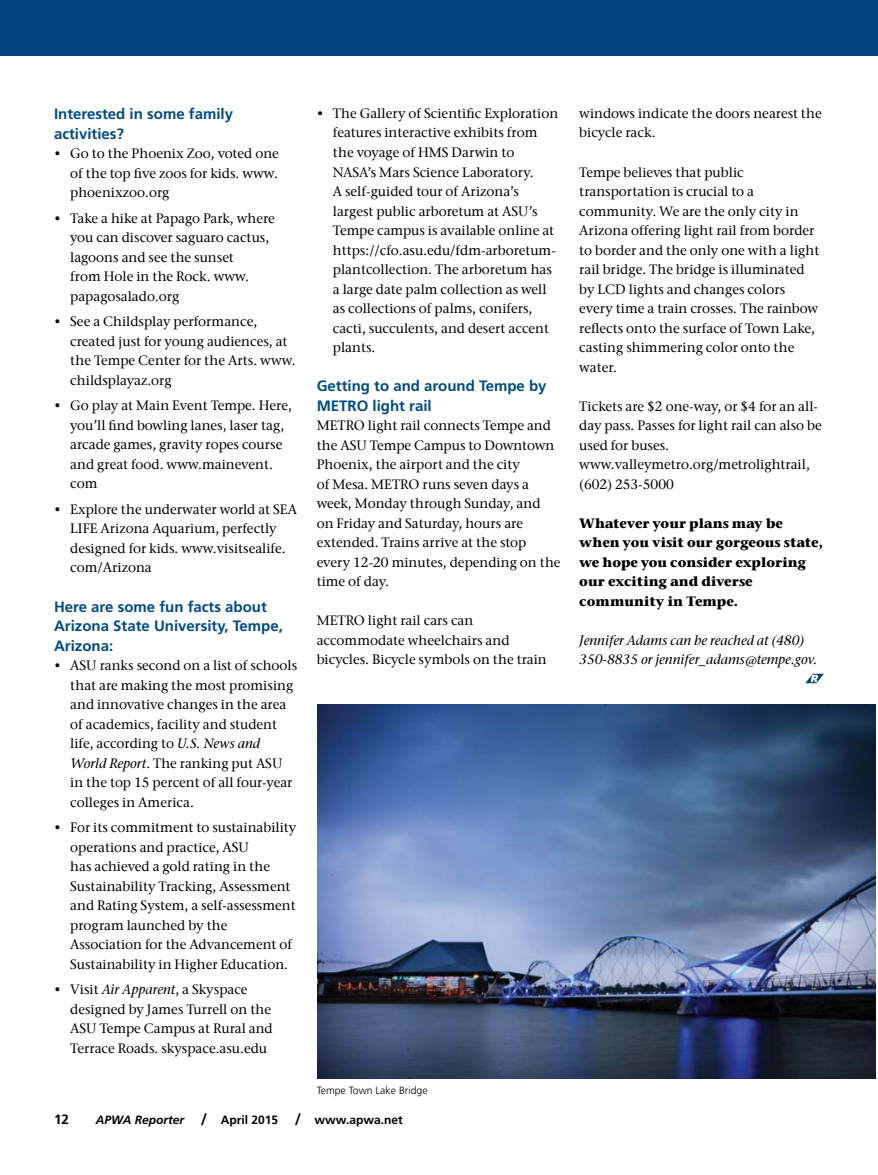
<style>
.page{position:relative;width:878px;height:1175px;background:#fff}
.page>*{position:absolute;margin:0;border:0;box-sizing:border-box;transform-origin:0 0}
.subhead_blue_10pt_20{font:700 15px/19.5px "Frutiger LT";color:#004b85}
.bullet_points_space{font:500 13.5px/19.5px "ITC Stone Serif Com";color:#000}
.t1{font:700 13.5px/19.5px "ITC Stone Serif Com";color:#000}
.t2{font:italic 500 13.5px/19.5px "ITC Stone Serif Com";color:#000}
.t3{font:700 13.5px "Frutiger LT";color:#000}
.t4{font:700 12px "Frutiger LT";color:#000}
.photo_caption_2013_1{font:300 10.5px "Frutiger LT";color:#000}
.s1{font-style:italic}
.s2{font-size:16.5px}
</style>
<div class="page">
<img style="left:317px;top:705px;width:558px;height:373px">
<div style="left:0;top:0;width:878px;height:55px;background:#00447c"></div>
<svg style="left:805px;top:673px;width:19px;height:10px"></svg>
<p class="subhead_blue_10pt_20" style="left:54px;top:104px;width:180px">Interested in some family activities?</p>
<p class="bullet_points_space" style="left:70px;top:144px;width:210px;text-align:justify;text-indent:-16px">• Go to the Phoenix Zoo, voted one of the top five zoos for kids. www. phoenixzoo.org</p>
<p class="bullet_points_space" style="left:70px;top:208px;width:206px;text-indent:-16px">• Take a hike at Papago Park, where you can discover saguaro cactus, lagoons and see the sunset<br>from Hole in the Rock. www. papagosalado.org</p>
<p class="bullet_points_space" style="left:70px;top:312px;width:227px;text-indent:-16px">• See a Childsplay performance, created just for young audiences, at the Tempe Center for the Arts. www. childsplayaz.org</p>
<p class="bullet_points_space" style="left:70px;top:396px;width:223px;text-indent:-16px">• Go play at Main Event Tempe. Here, you’ll find bowling lanes, laser tag, arcade games, gravity ropes course and great food. www.mainevent. com</p>
<p class="bullet_points_space" style="left:70px;top:499px;width:228px;text-indent:-16px">• Explore the underwater world at SEA<br>LIFE Arizona Aquarium, perfectly designed for kids. www.visitsealife. com/Arizona</p>
<p class="subhead_blue_10pt_20" style="left:54px;top:596px;width:230px">Here are some fun facts about<br>Arizona State University, Tempe,<br>Arizona:</p>
<p class="bullet_points_space" style="left:70px;top:655px;width:228px;text-indent:-16px">• ASU ranks second on a list of schools that are making the most promising and innovative changes in the area of academics, facility and student life, according to <span class="s1">U.S. News and<br>World Report</span>. The ranking put ASU in the top 15 percent of all four-year colleges in America.</p>
<p class="bullet_points_space" style="left:70px;top:817px;width:228px;text-indent:-16px">• For its commitment to sustainability operations and practice, ASU<br>has achieved a gold rating in the Sustainability Tracking, Assessment and Rating System, a self-assessment program launched by the Association for the Advancement of Sustainability in Higher Education.</p>
<p class="bullet_points_space" style="left:70px;top:979px;width:204px;text-indent:-16px">• Visit <span class="s1">Air Apparent</span>, a Skyspace designed by James Turrell on the<br>ASU Tempe Campus at Rural and<br>Terrace Roads. skyspace.asu.edu</p>
<p class="bullet_points_space" style="left:333px;top:103px;width:227px;text-indent:-16px">• The Gallery of Scientific Exploration features interactive exhibits from the voyage of HMS Darwin to NASA’s Mars Science Laboratory.<br>A self-guided tour of Arizona’s largest public arboretum at ASU’s Tempe campus is available online at https://cfo.asu.edu/fdm-arboretum&shy;plantcollection. The arboretum has a large date palm collection as well as collections of palms, conifers, cacti, succulents, and desert accent plants.</p>
<p class="subhead_blue_10pt_20" style="left:316px;top:376px;width:231px">Getting to and around Tempe by<br>METRO light rail</p>
<p class="bullet_points_space" style="left:316px;top:415px;width:245px">METRO light rail connects Tempe and the ASU Tempe Campus to Downtown<br>Phoenix, the airport and the city<br>of Mesa. METRO runs seven days a week, Monday through Sunday, and on Friday and Saturday, hours are extended. Trains arrive at the stop every 12-20 minutes, depending on the time of day.</p>
<p class="bullet_points_space" style="left:316px;top:610px;width:232px">METRO light rail cars can accommodate wheelchairs and bicycles. Bicycle symbols on the train</p>
<p class="photo_caption_2013_1" style="left:317px;top:1084px;width:112px">Tempe Town Lake Bridge</p>
<p class="t3" style="left:54px;top:1110px;width:17px">12</p>
<p class="t4" style="left:96px;top:1112px;width:308px"><span class="s1">APWA Reporter</span> <span class="s2">/</span> April 2015 <span class="s2">/</span> www.apwa.net</p>
<p class="bullet_points_space" style="left:579px;top:103px;width:244px">windows indicate the doors nearest the bicycle rack.</p>
<p class="bullet_points_space" style="left:579px;top:162px;width:241px">Tempe believes that public transportation is crucial to a community. We are the only city in<br>Arizona offering light rail from border to border and the only one with a light rail bridge. The bridge is illuminated by LCD lights and changes colors every time a train crosses. The rainbow reflects onto the surface of Town Lake, casting shimmering color onto the water.</p>
<p class="bullet_points_space" style="left:579px;top:396px;width:244px">Tickets are $2 one-way, or $4 for an all&shy;day pass. Passes for light rail can also be used for buses.</p>
<p class="bullet_points_space" style="left:579px;top:454px;width:232px">www.valleymetro.org/metrolightrail, (602) 253-5000</p>
<p class="t1" style="left:579px;top:513px;width:245px">Whatever your plans may be when you visit our gorgeous state, we hope you consider exploring our exciting and diverse community in Tempe.</p>
<p class="t2" style="left:579px;top:630px;width:239px">Jennifer Adams can be reached at (480)<br>350-8835 or jennifer_adams@tempe.gov.</p>
</div>
